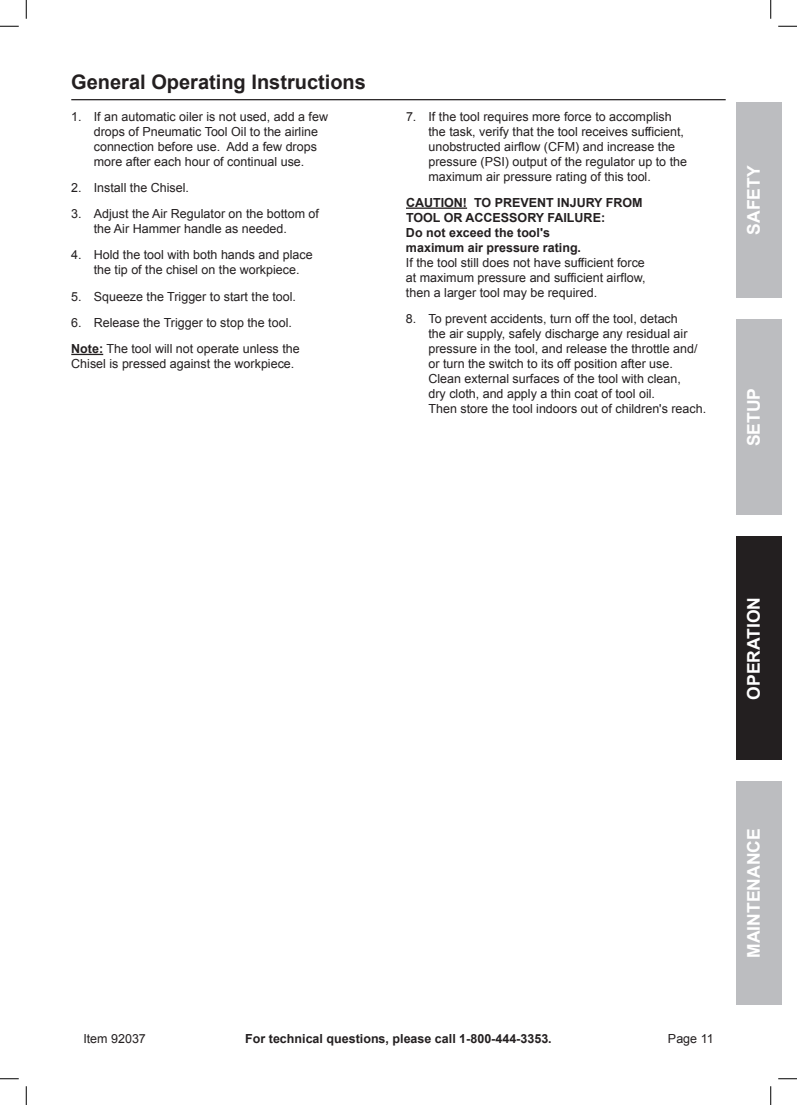
<style>
.page{position:relative;width:797px;height:1105px;background:#fff}
.page>*{position:absolute;margin:0;border:0;box-sizing:border-box;transform-origin:0 0}
.t1{font:700 20px "Arial";color:#231f20}
.t2{font:700 17.5px "Arial";color:#fff}
.t3{font:12.5px/15px "Arial";color:#231f20}
.t4{font:700 12.5px/15px "Arial";color:#231f20}
.s1{font-weight:700}
</style>
<div class="page">
<div style="left:736px;top:102px;width:45px;height:196px;background:#bcbdc0"></div>
<div style="left:736px;top:781px;width:45px;height:224px;background:#bcbdc0"></div>
<div style="left:736px;top:319px;width:45px;height:196px;background:#bcbdc0"></div>
<div style="left:736px;top:536px;width:45px;height:224px;background:#231f20"></div>
<hr style="left:71px;top:99px;width:654px;height:1px;background:#231f20">
<hr style="left:71px;top:354px;width:32px;height:1px;background:#231f20">
<hr style="left:406px;top:207px;width:61px;height:2px;background:#231f20">
<svg style="left:0;top:25px;width:19px;height:2px"></svg>
<svg style="left:778px;top:25px;width:19px;height:2px"></svg>
<svg style="left:0;top:1078px;width:19px;height:1px"></svg>
<svg style="left:778px;top:1078px;width:19px;height:1px"></svg>
<svg style="left:25px;top:0;width:2px;height:19px"></svg>
<svg style="left:25px;top:1086px;width:2px;height:19px"></svg>
<svg style="left:770px;top:0;width:1px;height:19px"></svg>
<svg style="left:770px;top:1086px;width:1px;height:19px"></svg>
<h1 class="t1" style="left:71px;top:69px;width:296px">General Operating Instructions</h1>
<p class="t3" style="left:94px;top:109px;width:236px;text-indent:-22px">1. If an automatic oiler is not used, add a few drops of Pneumatic Tool Oil to the airline connection before use. Add a few drops more after each hour of continual use.</p>
<p class="t3" style="left:71px;top:180px;width:119px">2. Install the Chisel.</p>
<p class="t3" style="left:94px;top:206px;width:227px;text-indent:-22px">3. Adjust the Air Regulator on the bottom of the Air Hammer handle as needed.</p>
<p class="t3" style="left:94px;top:248px;width:220px;text-indent:-22px">4. Hold the tool with both hands and place the tip of the chisel on the workpiece.</p>
<p class="t3" style="left:71px;top:289px;width:226px">5. Squeeze the Trigger to start the tool.</p>
<p class="t3" style="left:71px;top:309px;width:230px;line-height:26.2px">6. Release the Trigger to stop the tool.<br><span class="s1">Note:</span> The tool will not operate unless the</p>
<p class="t3" style="left:71px;top:356px;width:224px">Chisel is pressed against the workpiece.</p>
<p class="t3" style="left:428px;top:109px;width:260px;text-indent:-22px">7. If the tool requires more force to accomplish the task, verify that the tool receives sufficient, unobstructed airflow (CFM) and increase the pressure (PSI) output of the regulator up to the maximum air pressure rating of this tool.</p>
<p class="t4" style="left:406px;top:195px;width:18px">CAUTI</p>
<p class="t4" style="left:444px;top:195px;width:171px">ON! To prevent injury fro</p>
<p class="t4" style="left:632px;top:195px;width:12px">m</p>
<p class="t4" style="left:406px;top:210px;width:41px">too l or</p>
<p class="t4" style="left:465px;top:210px;width:45px">acc essory</p>
<p class="t4" style="left:406px;top:210px;width:201px;text-indent:141px">failure:<br>Do not exceed the tool's maximum air pressure rating.</p>
<p class="t3" style="left:406px;top:255px;width:241px;text-align:justify">If the tool still does not have sufficient force at maximum pressure and sufficient airflow, then a larger tool may be required.</p>
<p class="t3" style="left:428px;top:311px;width:279px;text-indent:-22px">8. To prevent accidents, turn off the tool, detach<br>the air supply, safely discharge any residual air pressure in the tool, and release the throttle and/ or turn the switch to its off position after use.<br>Clean external surfaces of the tool with clean,<br>dry cloth, and apply a thin coat of tool oil.<br>Then store the tool indoors out of children's reach.</p>
<h2 class="t2" style="left:742px;top:235px;width:69px;rotate:-90deg">Saf ety</h2>
<h2 class="t2" style="left:742px;top:446px;width:58px;rotate:-90deg">Setup</h2>
<h2 class="t2" style="left:742px;top:700px;width:104px;rotate:-90deg">Operation</h2>
<p class="t3" style="left:83px;top:1031px;width:64px">Item 92037</p>
<p class="t4" style="left:245px;top:1031px;width:308px">For technical questions, please call 1-800-444-3353.</p>
<p class="t3" style="left:668px;top:1031px;width:47px">Page 11</p>
<h2 class="t2" style="left:742px;top:958px;width:131px;rotate:-90deg">Maintenance</h2>
</div>
